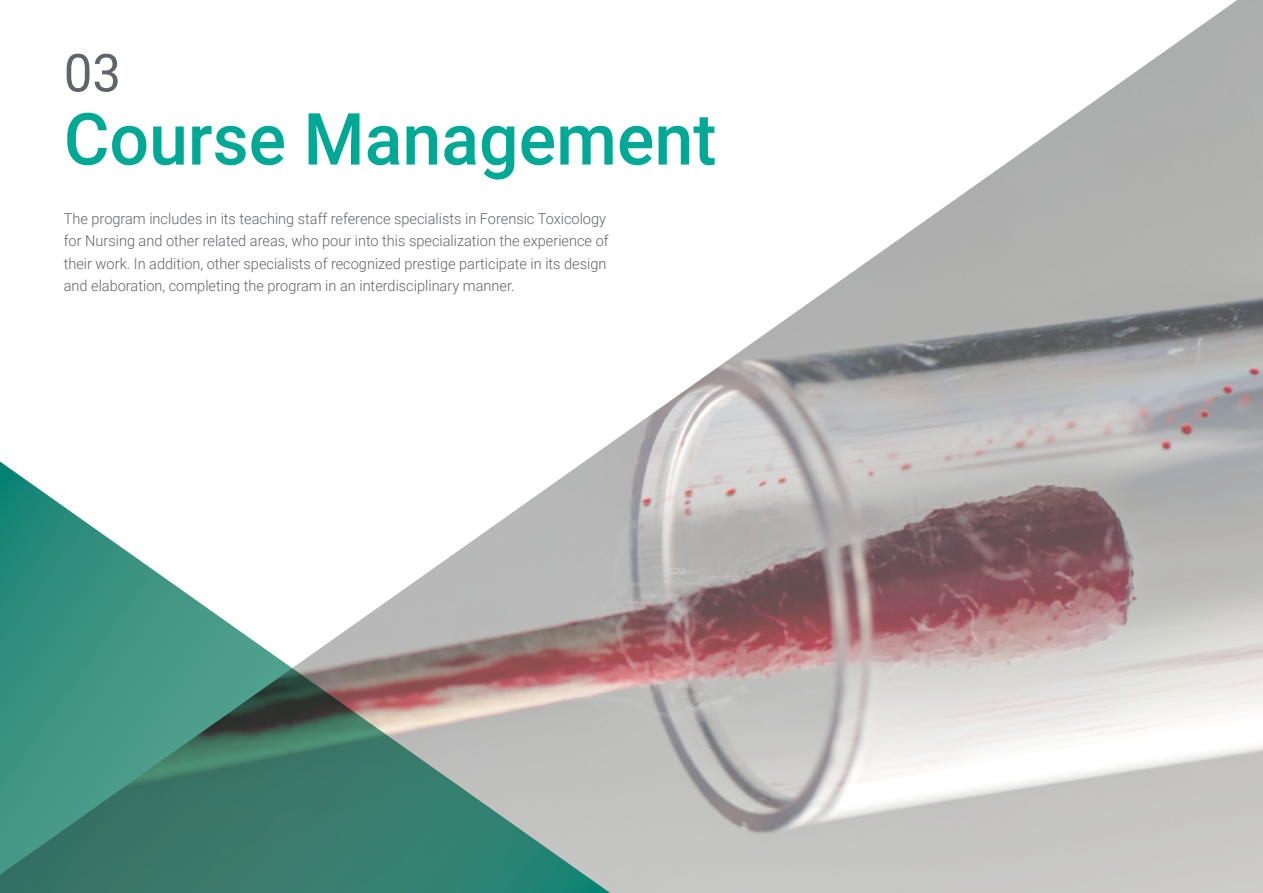
<style>
.page{position:relative;width:1263px;height:893px;background:#fff}
.page>*{position:absolute;margin:0;border:0;box-sizing:border-box;transform-origin:0 0}
.t1{font:500 72px "Roboto";color:#00a996}
.t2{font:52.5px "Roboto";color:#61646a}
.t3{font:300 15px/22.5px "Roboto";color:#61646a}
</style>
<div class="page">
<img style="left:607px;top:0;width:656px;height:893px">
<svg style="left:0;top:446px;width:640px;height:447px"></svg>
<h2 class="t2" style="left:64px;top:36px;width:59px">03</h2>
<h1 class="t1" style="left:64px;top:89px;width:654px">Course Management</h1>
<p class="t3" style="left:64px;top:207px;width:546px">The program includes in its teaching staff reference specialists in Forensic Toxicology for Nursing and other related areas, who pour into this specialization the experience of their work. In addition, other specialists of recognized prestige participate in its design and elaboration, completing the program in an interdisciplinary manner.</p>
</div>
